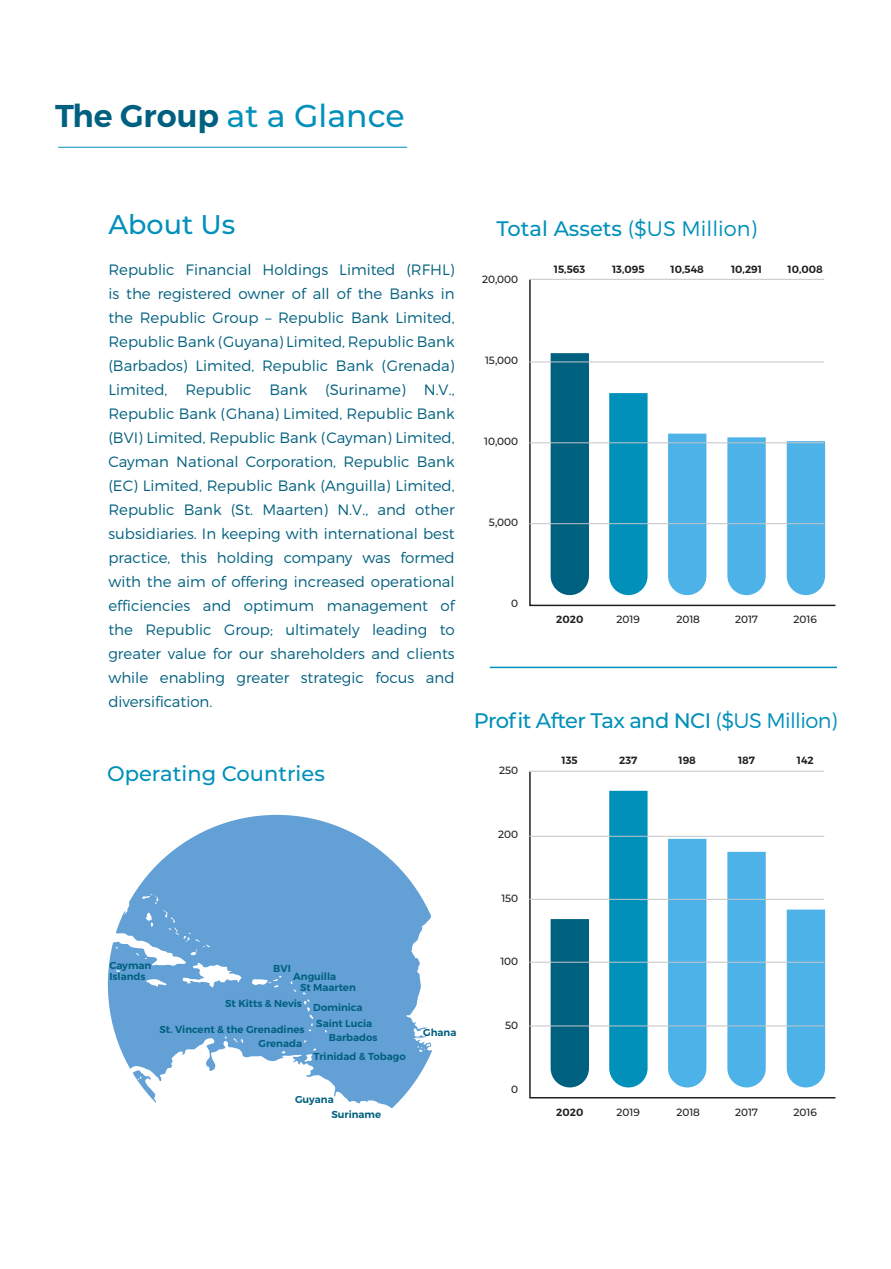
<style>
.page{position:relative;width:891px;height:1269px;background:#fff}
.page>*{position:absolute;margin:0;border:0;box-sizing:border-box;transform-origin:0 0}
.t1{font:500 31.5px "Montserrat";color:#0090ba}
.t2{font:500 27px "Montserrat";color:#0090ba}
.t3{font:500 21px "Montserrat";letter-spacing:-.03em;color:#0090ba}
.t4{font:300 21px "Montserrat";color:#0090ba}
.t5{font:500 21px "Montserrat";letter-spacing:-.01em;color:#0090ba}
.t6{font:300 15px/24px "Montserrat";color:#00607f;text-align:justify}
.t7{font:500 10.5px "Montserrat";color:#231f20}
.t8{font:600 10.5px "Montserrat";color:#231f20}
.t9{font:600 10.05px "Montserrat";color:#00607f}
.s1{font-weight:600;color:#00607f}
.s2{font-weight:500}
.s3{font-weight:300}
</style>
<div class="page">
<svg style="left:529px;top:278px;width:307px;height:329px"></svg>
<hr style="left:58px;top:147px;width:349px;height:1px;background:#0090ba">
<hr style="left:529px;top:279px;width:295px;height:1px;background:#c4c5c9">
<hr style="left:529px;top:362px;width:295px;height:1px;background:#c4c5c9">
<hr style="left:529px;top:523px;width:295px;height:1px;background:#c4c5c9">
<hr style="left:529px;top:442px;width:295px;height:1px;background:#c4c5c9">
<svg style="left:529px;top:770px;width:307px;height:329px"></svg>
<hr style="left:490px;top:667px;width:347px;height:1px;background:#0090ba">
<svg style="left:109px;top:816px;width:324px;height:293px"></svg>
<hr style="left:529px;top:771px;width:295px;height:1px;background:#c4c5c9">
<hr style="left:529px;top:836px;width:295px;height:1px;background:#c4c5c9">
<hr style="left:529px;top:899px;width:295px;height:1px;background:#c4c5c9">
<hr style="left:529px;top:962px;width:295px;height:1px;background:#c4c5c9">
<hr style="left:529px;top:1026px;width:295px;height:1px;background:#c4c5c9">
<p class="t1" style="left:55px;top:94px;width:351px"><span class="s1">The Group</span> at a Glance</p>
<p class="t2" style="left:108px;top:206px;width:128px">About Us</p>
<p class="t4" style="left:496px;top:215px;width:262px"><span class="s2">Total Assets</span> ($US Million)</p>
<p class="t6" style="left:108px;top:258px;width:348px">Republic Financial Holdings Limited (RFHL) is the registered owner of all of the Banks in the Republic Group – Republic Bank Limited, Republic Bank (Guyana) Limited, Republic Bank (Barbados) Limited, Republic Bank (Grenada)<br>Limited, Republic Bank (Suriname) N.V., Republic Bank (Ghana) Limited, Republic Bank (BVI) Limited, Republic Bank (Cayman) Limited, Cayman National Corporation, Republic Bank (EC) Limited, Republic Bank (Anguilla) Limited, Republic Bank (St. Maarten) N.V., and other subsidiaries. In keeping with international best practice, this holding company was formed with the aim of offering increased operational efficiencies and optimum management of the Republic Group; ultimately leading to greater value for our shareholders and clients while enabling greater strategic focus and diversification.</p>
<p class="t5" style="left:107px;top:759px;width:219px">Operating Countries</p>
<p class="t7" style="left:482px;top:272px;width:38px">20,000</p>
<p class="t7" style="left:485px;top:353px;width:35px">15,000</p>
<p class="t7" style="left:484px;top:434px;width:36px">10,000</p>
<p class="t7" style="left:489px;top:515px;width:31px">5,000</p>
<p class="t7" style="left:511px;top:596px;width:9px">0</p>
<p class="t8" style="left:554px;top:263px;width:33px">15,563</p>
<p class="t8" style="left:612px;top:263px;width:34px">13,095</p>
<p class="t8" style="left:671px;top:263px;width:35px">10,548</p>
<p class="t8" style="left:731px;top:263px;width:33px">10,291</p>
<p class="t8" style="left:788px;top:263px;width:37px">10,008</p>
<p class="t8" style="left:556px;top:613px;width:29px">2020</p>
<p class="t7" style="left:617px;top:612px;width:25px">2019</p>
<p class="t7" style="left:676px;top:612px;width:25px">2018</p>
<p class="t7" style="left:735px;top:612px;width:25px">2017</p>
<p class="t7" style="left:794px;top:612px;width:25px">2016</p>
<p class="t3" style="left:474px;top:706px;width:365px">Profit After Tax and NCI <span class="s3">($US Million)</span></p>
<p class="t7" style="left:499px;top:763px;width:21px">250</p>
<p class="t7" style="left:498px;top:827px;width:22px">200</p>
<p class="t8" style="left:562px;top:754px;width:18px">135</p>
<p class="t8" style="left:619px;top:754px;width:20px">237</p>
<p class="t8" style="left:678px;top:754px;width:19px">198</p>
<p class="t8" style="left:738px;top:754px;width:19px">187</p>
<p class="t8" style="left:797px;top:754px;width:19px">142</p>
<p class="t7" style="left:501px;top:890px;width:18px">150</p>
<p class="t9" style="left:109px;top:960px;width:43px">Cayman</p>
<p class="t9" style="left:109px;top:970px;width:38px">Islands</p>
<p class="t9" style="left:273px;top:963px;width:19px">BVI</p>
<p class="t9" style="left:293px;top:970px;width:45px">Anguilla</p>
<p class="t9" style="left:300px;top:981px;width:57px">St Maarten</p>
<p class="t9" style="left:313px;top:1002px;width:51px">Dominica</p>
<p class="t9" style="left:316px;top:1017px;width:58px">Saint Lucia</p>
<p class="t9" style="left:329px;top:1031px;width:50px">Barbados</p>
<p class="t9" style="left:225px;top:997px;width:78px">St Kitts &amp; Nevis</p>
<p class="t9" style="left:160px;top:1023px;width:147px">St. Vincent &amp; the Grenadines</p>
<p class="t9" style="left:258px;top:1037px;width:45px">Grenada</p>
<p class="t9" style="left:314px;top:1051px;width:94px">Trinidad &amp; Tobago</p>
<p class="t9" style="left:295px;top:1094px;width:40px">Guyana</p>
<p class="t9" style="left:331px;top:1108px;width:51px">Suriname</p>
<p class="t9" style="left:423px;top:1026px;width:35px">Ghana</p>
<p class="t7" style="left:500px;top:954px;width:19px">100</p>
<p class="t7" style="left:505px;top:1018px;width:15px">50</p>
<p class="t7" style="left:511px;top:1082px;width:9px">0</p>
<p class="t8" style="left:556px;top:1105px;width:29px">2020</p>
<p class="t7" style="left:617px;top:1105px;width:25px">2019</p>
<p class="t7" style="left:676px;top:1105px;width:25px">2018</p>
<p class="t7" style="left:735px;top:1105px;width:25px">2017</p>
<p class="t7" style="left:794px;top:1105px;width:25px">2016</p>
</div>
